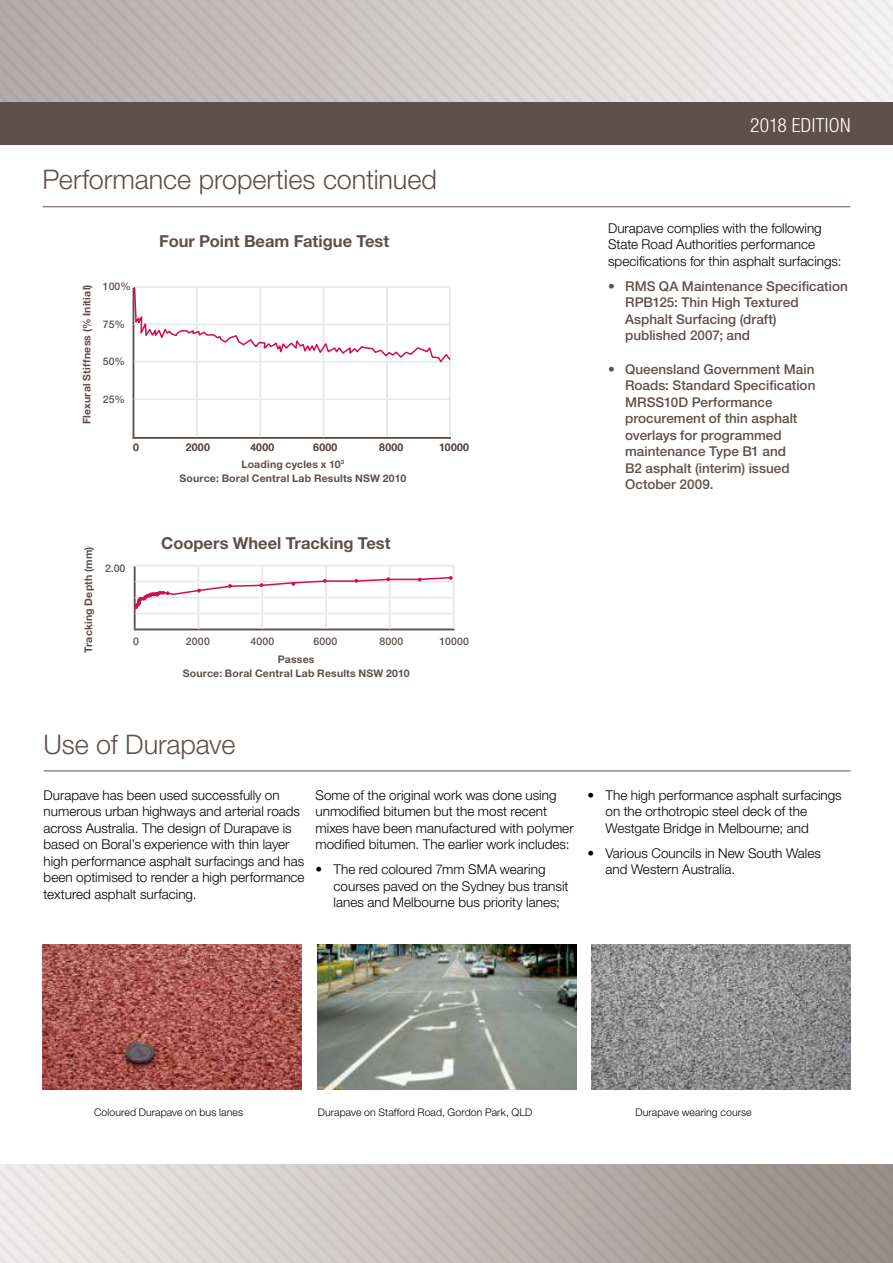
<style>
.page{position:relative;width:893px;height:1263px;background:#fff}
.page>*{position:absolute;margin:0;border:0;box-sizing:border-box;transform-origin:0 0}
.t1{font:300 27px "Helvetica Neue LT Std";letter-spacing:-.005em;color:#5f504b}
.t2{font:300 condensed 19.5px "Helvetica Neue LT Std";letter-spacing:.015em;color:#fff}
.t3{font:700 16.5px "Helvetica Neue LT Std";color:#5f504b}
.t4{font:300 13.5px/16.5px "Helvetica Neue LT Std";color:#000}
.t5{font:500 13.5px/16.5px "Helvetica Neue LT Std";color:#5f504b}
.t6{font:700 10.5px/14.5px "Helvetica Neue LT Std";letter-spacing:.015em;color:#5f504b;text-align:center}
.t7{font:300 10.5px "Helvetica Neue LT Std";letter-spacing:.01em;color:#000}
.t8{font:500 10.5px "Helvetica Neue LT Std";letter-spacing:.025em;color:#5f504b}
</style>
<div class="page">
<svg style="left:0;top:1164px;width:893px;height:99px;background:#c2bbb9"></svg>
<svg style="left:0;top:0;width:893px;height:102px;background:#d1cdcb"></svg>
<div style="left:0;top:102px;width:893px;height:42px;background:#5f504b"></div>
<hr style="left:44px;top:770px;width:806px;height:1px;background:#5f504b">
<hr style="left:43px;top:206px;width:807px;height:1px;background:#5f504b">
<img style="left:43px;top:944px;width:259px;height:145px">
<img style="left:317px;top:944px;width:260px;height:145px">
<img style="left:592px;top:944px;width:258px;height:145px">
<hr style="left:133px;top:362px;width:1px;height:37px;background:#5f504b">
<hr style="left:133px;top:399px;width:1px;height:38px;background:#5f504b">
<hr style="left:133px;top:437px;width:64px;height:2px;background:#5f504b">
<hr style="left:197px;top:437px;width:63px;height:2px;background:#5f504b">
<hr style="left:260px;top:437px;width:64px;height:2px;background:#5f504b">
<hr style="left:324px;top:437px;width:63px;height:2px;background:#5f504b">
<hr style="left:387px;top:437px;width:64px;height:2px;background:#5f504b">
<hr style="left:134px;top:398px;width:63px;height:2px;background:#e6e7e8">
<hr style="left:197px;top:398px;width:63px;height:2px;background:#e6e7e8">
<hr style="left:260px;top:398px;width:64px;height:2px;background:#e6e7e8">
<hr style="left:324px;top:398px;width:63px;height:2px;background:#e6e7e8">
<hr style="left:387px;top:398px;width:62px;height:2px;background:#e6e7e8">
<hr style="left:196px;top:362px;width:2px;height:36px;background:#e6e7e8">
<hr style="left:259px;top:362px;width:2px;height:36px;background:#e6e7e8">
<hr style="left:323px;top:362px;width:2px;height:36px;background:#e6e7e8">
<hr style="left:386px;top:362px;width:2px;height:36px;background:#e6e7e8">
<hr style="left:449px;top:362px;width:2px;height:37px;background:#e6e7e8">
<hr style="left:196px;top:400px;width:2px;height:37px;background:#e6e7e8">
<hr style="left:259px;top:400px;width:2px;height:37px;background:#e6e7e8">
<hr style="left:323px;top:400px;width:2px;height:37px;background:#e6e7e8">
<hr style="left:386px;top:400px;width:2px;height:37px;background:#e6e7e8">
<hr style="left:449px;top:399px;width:2px;height:38px;background:#e6e7e8">
<hr style="left:134px;top:628px;width:64px;height:2px;background:#5f504b">
<hr style="left:198px;top:628px;width:64px;height:2px;background:#5f504b">
<hr style="left:262px;top:628px;width:64px;height:2px;background:#5f504b">
<hr style="left:326px;top:628px;width:64px;height:2px;background:#5f504b">
<hr style="left:390px;top:628px;width:64px;height:2px;background:#5f504b">
<hr style="left:134px;top:565px;width:64px;height:1px;background:#e6e7e8">
<hr style="left:198px;top:565px;width:64px;height:1px;background:#e6e7e8">
<hr style="left:262px;top:565px;width:64px;height:1px;background:#e6e7e8">
<hr style="left:326px;top:565px;width:64px;height:1px;background:#e6e7e8">
<hr style="left:390px;top:565px;width:64px;height:1px;background:#e6e7e8">
<svg style="left:133px;top:566px;width:321px;height:62px"></svg>
<svg style="left:133px;top:286px;width:318px;height:78px"></svg>
<h1 class="t1" style="left:43px;top:163px;width:396px">Performance properties continued</h1>
<p class="t3" style="left:159px;top:231px;width:232px">Four Point Beam Fatigue Test</p>
<p class="t6" style="left:79px;top:424px;width:141px;rotate:-90deg">Flexural Stiffness (% Initial)</p>
<p class="t8" style="left:103px;top:280px;width:30px">100%</p>
<p class="t8" style="left:103px;top:318px;width:24px">75%</p>
<p class="t8" style="left:103px;top:355px;width:24px">50%</p>
<p class="t8" style="left:103px;top:393px;width:24px">25%</p>
<p class="t8" style="left:133px;top:441px;width:7px">0</p>
<p class="t8" style="left:186px;top:441px;width:26px">2000</p>
<p class="t8" style="left:250px;top:441px;width:25px">4000</p>
<p class="t8" style="left:313px;top:441px;width:26px">6000</p>
<p class="t8" style="left:379px;top:441px;width:26px">8000</p>
<p class="t8" style="left:440px;top:441px;width:31px">10000</p>
<p class="t6" style="left:179px;top:457px;width:228px">Loading cycles x 10<sup>3<br></sup>Source: Boral Central Lab Results NSW 2010</p>
<p class="t6" style="left:81px;top:653px;width:108px;rotate:-90deg">Tracking Depth (mm)</p>
<p class="t8" style="left:105px;top:562px;width:22px">2.00</p>
<p class="t3" style="left:161px;top:533px;width:231px">Coopers Wheel Tracking Test</p>
<p class="t8" style="left:133px;top:635px;width:7px">0</p>
<p class="t8" style="left:186px;top:635px;width:26px">2000</p>
<p class="t8" style="left:250px;top:635px;width:25px">4000</p>
<p class="t8" style="left:313px;top:635px;width:26px">6000</p>
<p class="t8" style="left:379px;top:635px;width:26px">8000</p>
<p class="t8" style="left:440px;top:635px;width:31px">10000</p>
<p class="t6" style="left:183px;top:651px;width:228px">Passes<br>Source: Boral Central Lab Results NSW 2010</p>
<h2 class="t2" style="left:750px;top:113px;width:102px">2018 EDITION</h2>
<p class="t4" style="left:608px;top:220px;width:235px">Durapave complies with the following<br>State Road Authorities performance specifications for thin asphalt surfacings:</p>
<p class="t5" style="left:625px;top:278px;width:224px;text-indent:-17px">• RMS QA Maintenance Specification<br>RPB125: Thin High Textured<br>Asphalt Surfacing (draft)<br>published 2007; and</p>
<p class="t5" style="left:625px;top:361px;width:192px;text-indent:-17px">• Queensland Government Main<br>Roads: Standard Specification<br>MRSS10D Performance procurement of thin asphalt overlays for programmed maintenance Type B1 and<br>B2 asphalt (interim) issued<br>October 2009.</p>
<h1 class="t1" style="left:44px;top:727px;width:193px">Use of Durapave</h1>
<p class="t4" style="left:44px;top:786px;width:263px">Durapave has been used successfully on numerous urban highways and arterial roads across Australia. The design of Durapave is based on Boral’s experience with thin layer high performance asphalt surfacings and has been optimised to render a high performance textured asphalt surfacing.</p>
<p class="t4" style="left:316px;top:786px;width:260px">Some of the original work was done using unmodified bitumen but the most recent mixes have been manufactured with polymer modified bitumen. The earlier work includes:</p>
<p class="t4" style="left:334px;top:861px;width:236px;text-indent:-18px">• The red coloured 7mm SMA wearing courses paved on the Sydney bus transit lanes and Melbourne bus priority lanes;</p>
<p class="t4" style="left:605px;top:786px;width:238px;text-indent:-18px">• The high performance asphalt surfacings on the orthotropic steel deck of the<br>Westgate Bridge in Melbourne; and</p>
<p class="t4" style="left:605px;top:844px;width:217px;text-indent:-18px">• Various Councils in New South Wales and Western Australia.</p>
<p class="t7" style="left:94px;top:1105px;width:151px">Coloured Durapave on bus lanes</p>
<p class="t7" style="left:318px;top:1105px;width:216px">Durapave on Stafford Road, Gordon Park, QLD</p>
<p class="t7" style="left:635px;top:1105px;width:118px">Durapave wearing course</p>
</div>
